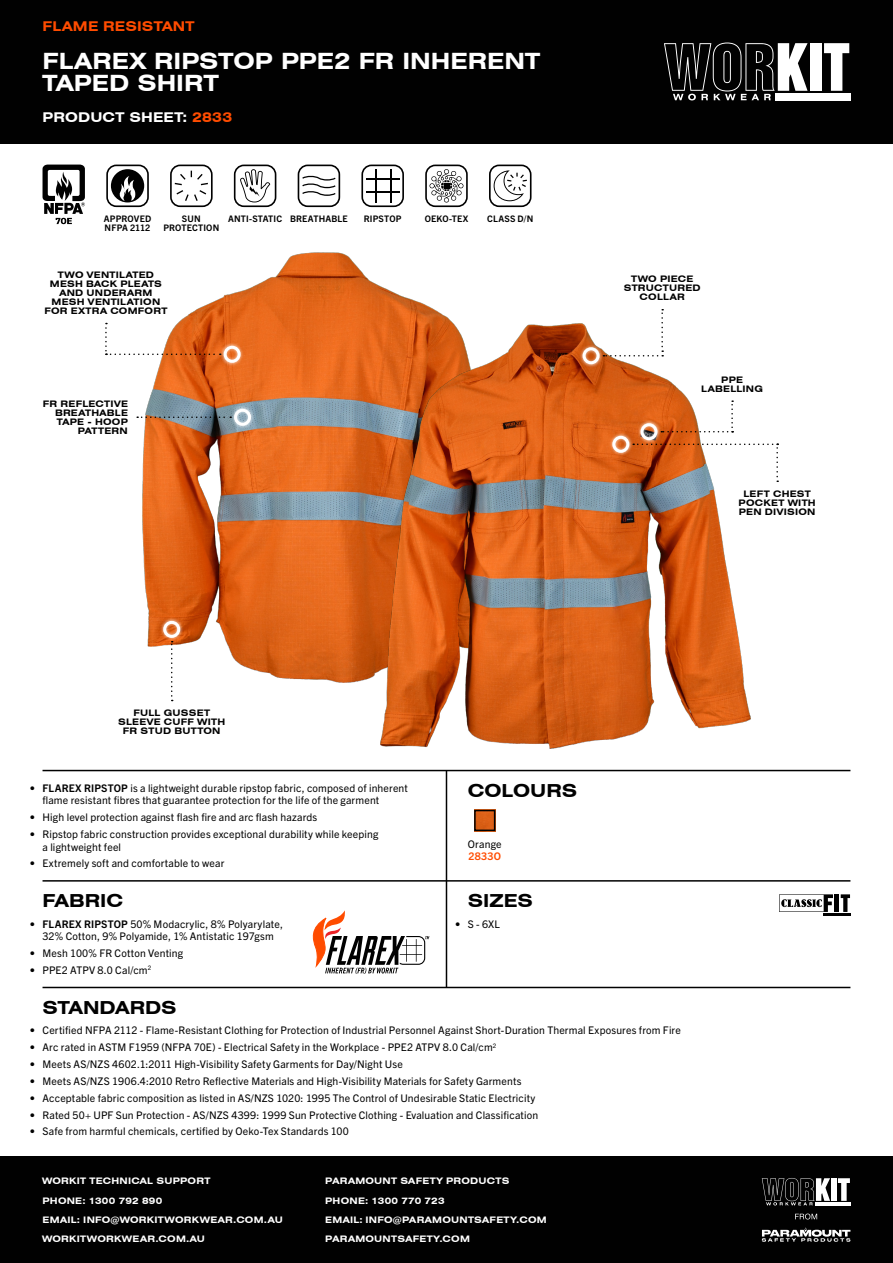
<style>
.page{position:relative;width:893px;height:1263px;background:#fff}
.page>*{position:absolute;margin:0;border:0;box-sizing:border-box;transform-origin:0 0}
.t1{font:700 expanded 22.5px/22.5px "Swiss 721 BT";color:#fff}
.t2{font:700 expanded 18px "Swiss 721 BT";color:#010101}
.t3{font:700 expanded 13.5px "Swiss 721 BT";letter-spacing:.015em;color:#fff}
.t4{font:700 expanded 13.5px "Swiss 721 BT";letter-spacing:.015em;color:#ff4c00}
.t5{font:10.5px/12.6px "Trade Gothic Next LT Pro";letter-spacing:.015em;color:#010101}
.t6{font:700 expanded 9px/9px "Swiss 721 BT";letter-spacing:.025em;color:#010101;text-align:center}
.t7{font:700 expanded 9px/19px "Swiss 721 BT";letter-spacing:.025em;color:#fff}
.t8{font:700 9px/9px "Trade Gothic Next LT Pro";letter-spacing:.015em;color:#010101}
.s1{color:#ff4c00}
.s2{font-weight:700}
.s3{font-weight:700;color:#ff4c00}
</style>
<div class="page">
<div style="left:0;top:0;width:893px;height:143px;background:#010101"></div>
<div style="left:810px;top:43px;width:11px;height:48px;background:#fff"></div>
<svg style="left:824px;top:43px;width:25px;height:48px"></svg>
<div style="left:775px;top:93px;width:75px;height:8px;background:#fff"></div>
<svg style="left:664px;top:43px;width:144px;height:57px"></svg>
<div style="left:0;top:1157px;width:893px;height:106px;background:#010101"></div>
<div style="left:831px;top:1178px;width:6px;height:23px;background:#fff"></div>
<svg style="left:838px;top:1178px;width:12px;height:23px"></svg>
<hr style="left:815px;top:1202px;width:35px;height:3px;background:#fff">
<svg style="left:762px;top:1178px;width:68px;height:27px"></svg>
<svg style="left:795px;top:1213px;width:22px;height:6px"></svg>
<svg style="left:762px;top:1227px;width:88px;height:15px"></svg>
<svg style="left:43px;top:165px;width:42px;height:59px"></svg>
<div style="left:106px;top:165px;width:43px;height:42px;border:2px solid #010101;border-radius:9px"></div>
<svg style="left:111px;top:169px;width:33px;height:33px"></svg>
<div style="left:170px;top:165px;width:43px;height:42px;border:2px solid #010101;border-radius:9px"></div>
<svg style="left:175px;top:171px;width:33px;height:30px"></svg>
<div style="left:234px;top:165px;width:42px;height:42px;border:2px solid #010101;border-radius:9px"></div>
<svg style="left:240px;top:169px;width:30px;height:33px"></svg>
<div style="left:298px;top:165px;width:42px;height:42px;border:2px solid #010101;border-radius:9px"></div>
<svg style="left:302px;top:175px;width:34px;height:21px"></svg>
<div style="left:361px;top:165px;width:43px;height:42px;border:2px solid #010101;border-radius:9px"></div>
<hr style="left:376px;top:169px;width:1px;height:33px;background:#010101">
<hr style="left:390px;top:169px;width:1px;height:33px;background:#010101">
<hr style="left:366px;top:178px;width:33px;height:1px;background:#010101">
<hr style="left:366px;top:191px;width:33px;height:2px;background:#010101">
<div style="left:425px;top:165px;width:43px;height:42px;border:2px solid #010101;border-radius:9px"></div>
<svg style="left:429px;top:169px;width:34px;height:34px"></svg>
<div style="left:489px;top:165px;width:42px;height:42px;border:2px solid #010101;border-radius:9px"></div>
<svg style="left:493px;top:170px;width:34px;height:31px"></svg>
<hr style="left:43px;top:987px;width:807px;height:1px;background:#010101">
<hr style="left:43px;top:880px;width:807px;height:2px;background:#010101">
<hr style="left:43px;top:770px;width:807px;height:1px;background:#010101">
<hr style="left:446px;top:770px;width:1px;height:217px;background:#010101">
<hr style="left:835px;top:894px;width:4px;height:18px;background:#010101">
<svg style="left:841px;top:894px;width:9px;height:18px"></svg>
<hr style="left:823px;top:913px;width:27px;height:3px;background:#010101">
<svg style="left:779px;top:894px;width:54px;height:18px"></svg>
<svg style="left:312px;top:910px;width:117px;height:64px"></svg>
<img style="left:477px;top:813px;width:15px;height:15px">
<div style="left:474px;top:810px;width:21px;height:21px;border:2px solid #010101"></div>
<img style="left:143px;top:252px;width:310px;height:431px">
<img style="left:381px;top:323px;width:369px;height:425px">
<div style="left:609px;top:432px;width:24px;height:24px;background:#fff;opacity:.85"></div>
<div style="left:612px;top:436px;width:17px;height:17px;border:3px solid #fff;border-radius:50%"></div>
<svg style="left:171px;top:641px;width:2px;height:60px"></svg>
<div style="left:160px;top:617px;width:24px;height:24px;background:#fff;opacity:.85"></div>
<div style="left:163px;top:621px;width:17px;height:17px;border:3px solid #fff;border-radius:50%"></div>
<div style="left:579px;top:344px;width:24px;height:23px;background:#fff;opacity:.85"></div>
<div style="left:583px;top:347px;width:17px;height:17px;border:3px solid #fff;border-radius:50%"></div>
<svg style="left:603px;top:309px;width:60px;height:47px"></svg>
<div style="left:220px;top:342px;width:24px;height:24px;background:#fff;opacity:.85"></div>
<div style="left:224px;top:346px;width:17px;height:17px;border:3px solid #fff;border-radius:50%"></div>
<svg style="left:105px;top:323px;width:116px;height:32px"></svg>
<svg style="left:137px;top:416px;width:94px;height:2px"></svg>
<div style="left:231px;top:405px;width:24px;height:24px;background:#fff;opacity:.85"></div>
<div style="left:234px;top:409px;width:17px;height:17px;border:3px solid #fff;border-radius:50%"></div>
<svg style="left:633px;top:443px;width:145px;height:39px"></svg>
<div style="left:637px;top:420px;width:24px;height:23px;background:#fff;opacity:.85"></div>
<div style="left:640px;top:423px;width:17px;height:17px;border:3px solid #fff;border-radius:50%"></div>
<svg style="left:661px;top:400px;width:72px;height:32px"></svg>
<p class="t4" style="left:43px;top:18px;width:154px">FLAME RESISTANT</p>
<p class="t1" style="left:43px;top:49px;width:499px">FLAREX RIPSTOP PPE2 FR INHERENT<br>TAPED SHIRT</p>
<p class="t3" style="left:43px;top:109px;width:191px">PRODUCT SHEET: <span class="s1">2833</span></p>
<p class="t8" style="left:104px;top:214px;width:49px">APPROVED<br>NFPA 2112</p>
<p class="t8" style="left:163px;top:214px;width:57px;text-align:center">SUN<br>PROTECTION</p>
<p class="t8" style="left:228px;top:214px;width:56px">ANTI-STATIC</p>
<p class="t8" style="left:290px;top:214px;width:59px">BREATHABLE</p>
<p class="t8" style="left:364px;top:214px;width:39px">RIPSTOP</p>
<p class="t8" style="left:425px;top:214px;width:45px">OEKO-TEX</p>
<p class="t8" style="left:487px;top:214px;width:48px">CLASS D/N</p>
<p class="t6" style="left:44px;top:271px;width:124px">TWO VENTILATED<br>MESH BACK PLEATS<br>AND UNDERARM<br>MESH VENTILATION<br>FOR EXTRA COMFORT</p>
<p class="t6" style="left:624px;top:275px;width:78px">TWO PIECE<br>STRUCTURED<br>COLLAR</p>
<p class="t6" style="left:43px;top:399px;width:87px;text-align:right">FR REFLECTIVE<br>BREATHABLE<br>TAPE - HOOP<br>PATTERN</p>
<p class="t6" style="left:701px;top:375px;width:63px">PPE<br>LABELLING</p>
<p class="t6" style="left:739px;top:489px;width:79px">LEFT CHEST<br>POCKET WITH<br>PEN DIVISION</p>
<p class="t6" style="left:118px;top:708px;width:108px">FULL GUSSET<br>SLEEVE CUFF WITH<br>FR STUD BUTTON</p>
<p class="t5" style="left:43px;top:781px;width:367px;text-indent:-13px">• <span class="s2">FLAREX RIPSTOP</span> is a lightweight durable ripstop fabric, composed of inherent flame resistant fibres that guarantee protection for the life of the garment</p>
<p class="t5" style="left:30px;top:810px;width:289px">• High level protection against flash fire and arc flash hazards</p>
<p class="t5" style="left:43px;top:827px;width:338px;text-indent:-13px">• Ripstop fabric construction provides exceptional durability while keeping a lightweight feel</p>
<p class="t5" style="left:30px;top:856px;width:196px">• Extremely soft and comfortable to wear</p>
<p class="t2" style="left:43px;top:890px;width:82px">FABRIC</p>
<p class="t5" style="left:30px;top:917px;width:255px;text-align:center">• <span class="s2">FLAREX RIPSTOP</span> 50% Modacrylic, 8% Polyarylate,<br>32% Cotton, 9% Polyamide, 1% Antistatic 197gsm</p>
<p class="t5" style="left:30px;top:946px;width:155px">• Mesh 100% FR Cotton Venting</p>
<p class="t5" style="left:30px;top:963px;width:123px">• PPE2 ATPV 8.0 Cal/cm<sup>2</sup></p>
<p class="t2" style="left:468px;top:780px;width:111px">COLOURS</p>
<p class="t5" style="left:468px;top:837px;width:35px">Orange<br><span class="s3">2833O</span></p>
<p class="t2" style="left:468px;top:890px;width:67px">SIZES</p>
<p class="t5" style="left:455px;top:917px;width:47px">• S - 6XL</p>
<p class="t2" style="left:43px;top:997px;width:136px">STANDARDS</p>
<p class="t5" style="left:30px;top:1023px;width:653px">• Certified NFPA 2112 - Flame-Resistant Clothing for Protection of Industrial Personnel Against Short-Duration Thermal Exposures from Fire</p>
<p class="t5" style="left:30px;top:1040px;width:468px">• Arc rated in ASTM F1959 (NFPA 70E) - Electrical Safety in the Workplace - PPE2 ATPV 8.0 Cal/cm<sup>2</sup></p>
<p class="t5" style="left:30px;top:1057px;width:375px">• Meets AS/NZS 4602.1:2011 High-Visibility Safety Garments for Day/Night Use</p>
<p class="t5" style="left:30px;top:1074px;width:493px">• Meets AS/NZS 1906.4:2010 Retro Reflective Materials and High-Visibility Materials for Safety Garments</p>
<p class="t5" style="left:30px;top:1091px;width:507px">• Acceptable fabric composition as listed in AS/NZS 1020: 1995 The Control of Undesirable Static Electricity</p>
<p class="t5" style="left:30px;top:1108px;width:510px">• Rated 50+ UPF Sun Protection - AS/NZS 4399: 1999 Sun Protective Clothing - Evaluation and Classification</p>
<p class="t5" style="left:30px;top:1124px;width:321px">• Safe from harmful chemicals, certified by Oeko-Tex Standards 100</p>
<p class="t7" style="left:42px;top:1172px;width:242px">WORKIT TECHNICAL SUPPORT<br>PHONE: 1300 792 890<br>EMAIL: INFO@WORKITWORKWEAR.COM.AU<br>WORKITWORKWEAR.COM.AU</p>
<p class="t7" style="left:325px;top:1172px;width:223px">PARAMOUNT SAFETY PRODUCTS<br>PHONE: 1300 770 723<br>EMAIL: INFO@PARAMOUNTSAFETY.COM<br>PARAMOUNTSAFETY.COM</p>
</div>
